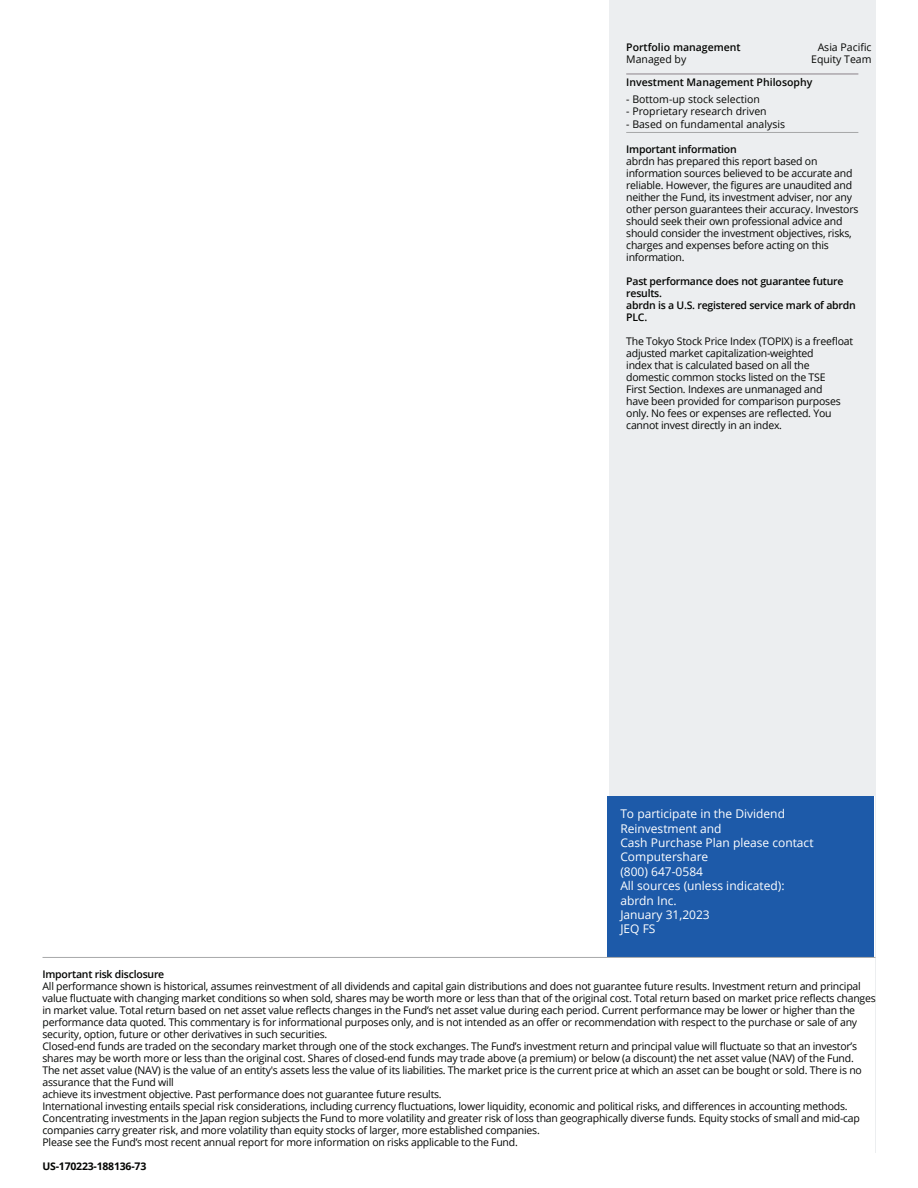
<style>
.page{position:relative;width:918px;height:1188px;background:#fff}
.page>*{position:absolute;margin:0;border:0;box-sizing:border-box;transform-origin:0 0}
.t1{font:12px/14.4px "Open Sans";color:#fff}
.t2{font:10.5px/12px "Open Sans";letter-spacing:-.02em;color:#040503}
.t3{font:600 10.5px/12px "Open Sans";letter-spacing:-.02em;color:#040503}
.t4{font:10.5px "Open Sans";color:#040503}
.t5{font:600 10.5px "Open Sans";color:#040503}
.t6{font:10.5px/12.6px "Open Sans";color:#040503;text-align:right}
.t7{font:700 10.5px "Open Sans";letter-spacing:-.02em;color:#040503}
</style>
<div class="page">
<div style="left:609px;top:0;width:266px;height:1152px;background:#eceef0"></div>
<div style="left:43px;top:796px;width:832px;height:362px;background:#fff"></div>
<div style="left:608px;top:796px;width:266px;height:161px;background:#1d5aa9"></div>
<hr style="left:43px;top:957px;width:832px;height:1px;background:#a7a8a9">
<hr style="left:626px;top:74px;width:232px;height:1px;background:#8b8389">
<hr style="left:626px;top:132px;width:232px;height:1px;background:#a7a8a9">
<p class="t6" style="left:811px;top:40px;width:62px">Asia Pacific<br>Equity Team</p>
<p class="t5" style="left:626px;top:75px;width:188px">Investment Management Philosophy</p>
<p class="t4" style="left:626px;top:92px;width:135px">- Bottom-up stock selection</p>
<p class="t4" style="left:626px;top:104px;width:142px">- Proprietary research driven</p>
<p class="t4" style="left:626px;top:117px;width:160px">- Based on fundamental analysis</p>
<p class="t3" style="left:626px;top:143px;width:112px">Important information</p>
<p class="t2" style="left:626px;top:155px;width:234px">abrdn has prepared this report based on information sources believed to be accurate and reliable. However, the figures are unaudited and neither the Fund, its investment adviser, nor any other person guarantees their accuracy. Investors should seek their own professional advice and should consider the investment objectives, risks, charges and expenses before acting on this information.</p>
<p class="t3" style="left:626px;top:275px;width:231px">Past performance does not guarantee future results.<br>abrdn is a U.S. registered service mark of abrdn<br>PLC.</p>
<p class="t2" style="left:626px;top:335px;width:228px">The Tokyo Stock Price Index (TOPIX) is a freefloat adjusted market capitalization-weighted<br>index that is calculated based on all the domestic common stocks listed on the TSE<br>First Section. Indexes are unmanaged and<br>have been provided for comparison purposes only. No fees or expenses are reflected. You cannot invest directly in an index.</p>
<p class="t5" style="left:626px;top:40px;width:116px">Portfolio management</p>
<p class="t6" style="left:626px;top:53px;width:62px">Managed by</p>
<p class="t1" style="left:620px;top:806px;width:195px">To participate in the Dividend<br>Reinvestment and<br>Cash Purchase Plan please contact<br>Computershare<br>(800) 647-0584<br>All sources (unless indicated): abrdn Inc.<br>January 31,2023<br>JEQ FS</p>
<p class="t3" style="left:43px;top:968px;width:123px">Important risk disclosure</p>
<p class="t2" style="left:43px;top:980px;width:835px">All performance shown is historical, assumes reinvestment of all dividends and capital gain distributions and does not guarantee future results. Investment return and principal value fluctuate with changing market conditions so when sold, shares may be worth more or less than that of the original cost. Total return based on market price reflects changes in market value. Total return based on net asset value reflects changes in the Fund’s net asset value during each period. Current performance may be lower or higher than the performance data quoted. This commentary is for informational purposes only, and is not intended as an offer or recommendation with respect to the purchase or sale of any security, option, future or other derivatives in such securities.<br>Closed-end funds are traded on the secondary market through one of the stock exchanges. The Fund’s investment return and principal value will fluctuate so that an investor’s shares may be worth more or less than the original cost. Shares of closed-end funds may trade above (a premium) or below (a discount) the net asset value (NAV) of the Fund.<br>The net asset value (NAV) is the value of an entity's assets less the value of its liabilities. The market price is the current price at which an asset can be bought or sold. There is no assurance that the Fund will<br>achieve its investment objective. Past performance does not guarantee future results.<br>International investing entails special risk considerations, including currency fluctuations, lower liquidity, economic and political risks, and differences in accounting methods.<br>Concentrating investments in the Japan region subjects the Fund to more volatility and greater risk of loss than geographically diverse funds. Equity stocks of small and mid-cap companies carry greater risk, and more volatility than equity stocks of larger, more established companies.<br>Please see the Fund’s most recent annual report for more information on risks applicable to the Fund.</p>
<p class="t7" style="left:43px;top:1159px;width:105px">US-170223-188136-73</p>
</div>
